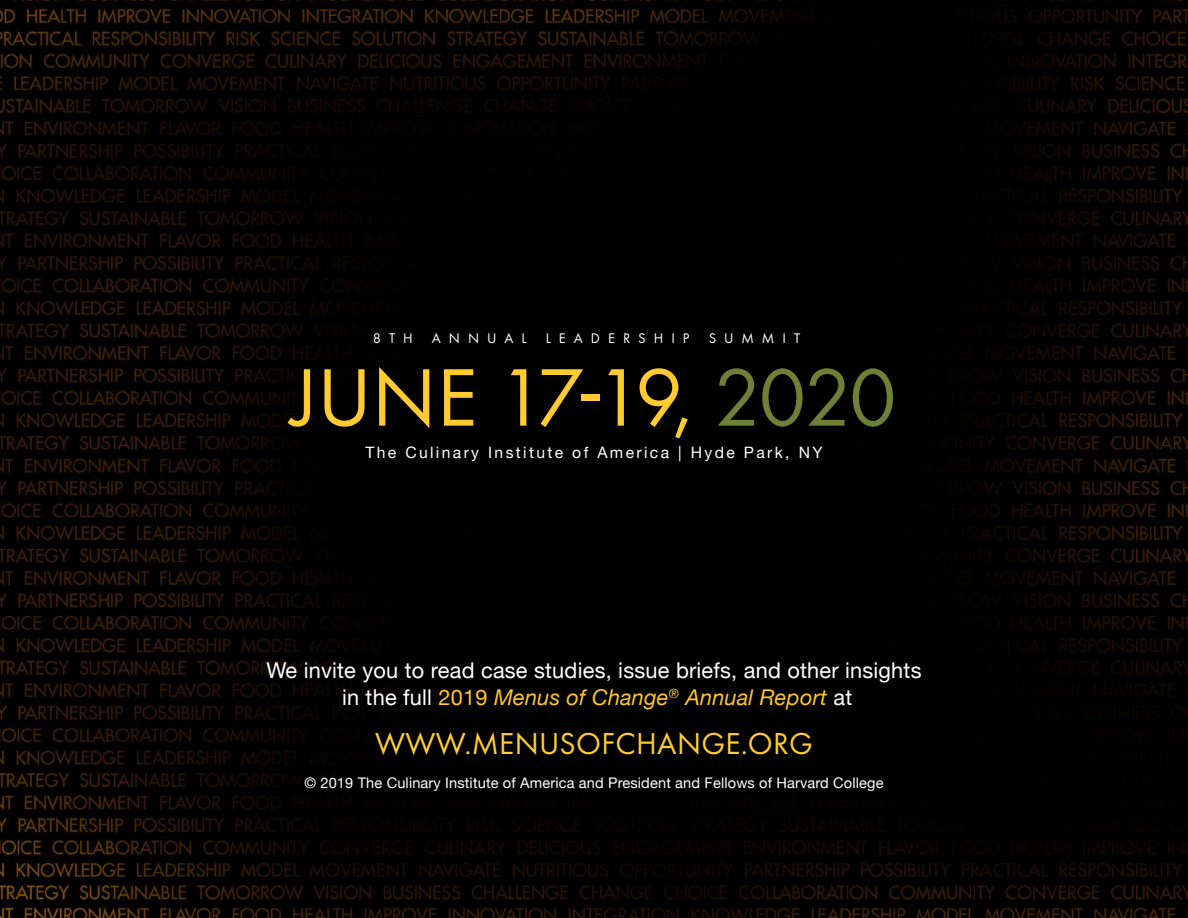
<style>
.page{position:relative;width:1188px;height:918px;background:#fff}
.page>*{position:absolute;margin:0;border:0;box-sizing:border-box;transform-origin:0 0}
.t1{font:84.6px "Futura PT";letter-spacing:-.035em;color:#ffcb2e}
.t2{font:31.35px "Futura PT";letter-spacing:.01em;color:#ffcd2f}
.t3{font:21.75px/27px "Helvetica Neue";letter-spacing:.01em;color:#fff;text-align:center}
.t4{font:15.75px "Helvetica Neue";letter-spacing:.15em;color:#fff}
.t5{font:14.55px "Helvetica Neue";letter-spacing:.01em;color:#fff}
.t6{font:14.55px "Futura PT";letter-spacing:.55em;color:#fff}
.s1{color:#6e8036}
.s2{color:#ffc629}
.s3{font-style:italic;color:#ffc629}
</style>
<div class="page">
<img style="left:0;top:0;width:1188px;height:918px">
<p class="t6" style="left:373px;top:330px;width:41px">8TH</p>
<p class="t6" style="left:432px;top:330px;width:96px">ANNUAL</p>
<p class="t6" style="left:546px;top:330px;width:145px">LEADERSHIP</p>
<p class="t6" style="left:709px;top:330px;width:93px">SUMMIT</p>
<h1 class="t1" style="left:291px;top:347px;width:607px">JUNE 17-19, <span class="s1">2020</span></h1>
<p class="t4" style="left:365px;top:441px;width:459px">The Culinary Institute of America | Hyde Park, NY</p>
<p class="t3" style="left:266px;top:658px;width:657px">We invite you to read case studies, issue briefs, and other insights in the full <span class="s2">2019</span> <span class="s3">Menus of Change</span><sup>®</sup> <span class="s3">Annual Report</span> at</p>
<h2 class="t2" style="left:375px;top:725px;width:439px">WWW.MENUSOFCHANGE.ORG</h2>
<p class="t5" style="left:304px;top:772px;width:581px">© 2019 The Culinary Institute of America and President and Fellows of Harvard College</p>
</div>
